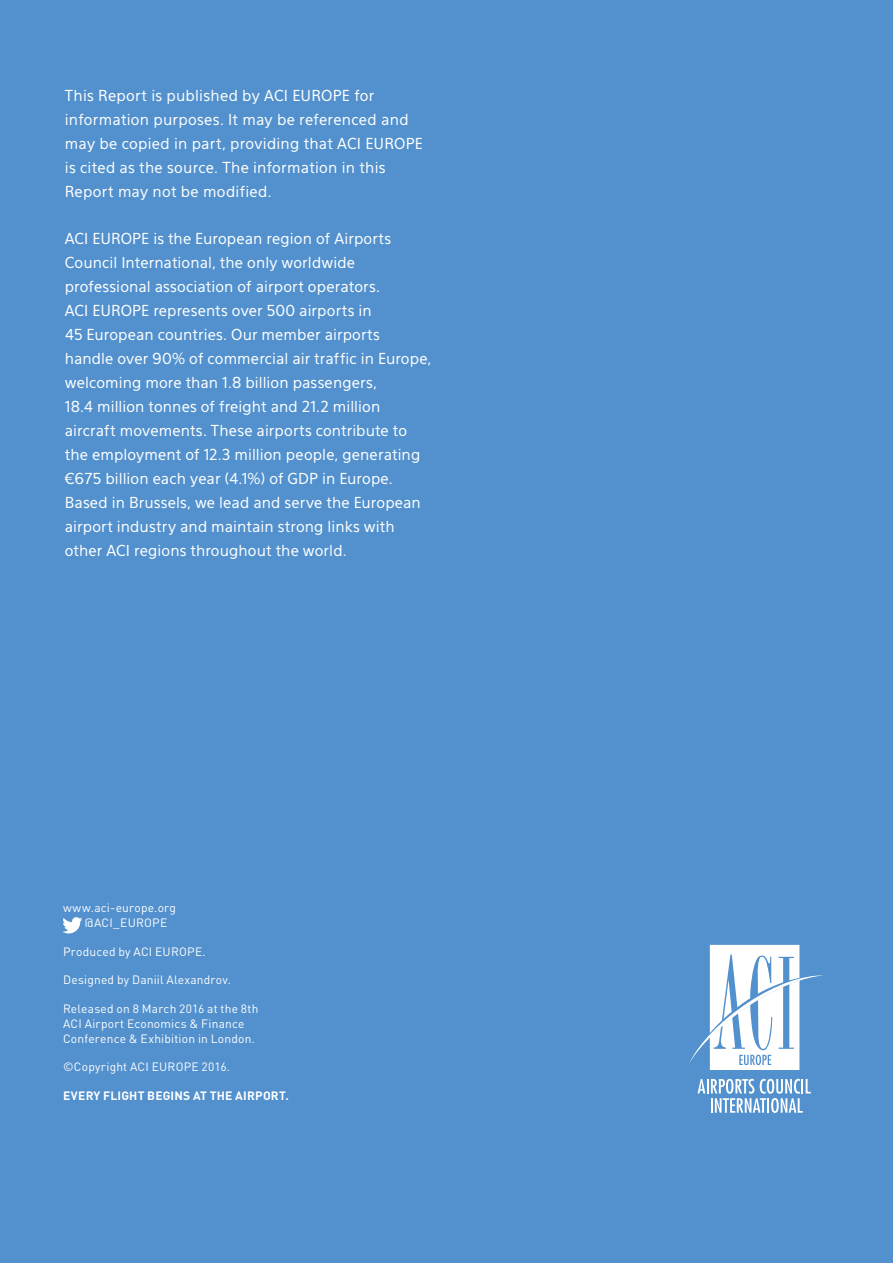
<style>
.page{position:relative;width:893px;height:1263px;background:#fff}
.page>*{position:absolute;margin:0;border:0;box-sizing:border-box;transform-origin:0 0}
.t1{font:15px/24px "Eau Sans";letter-spacing:.01em;color:#fff}
.t2{font:12px/15px "DIN Pro";letter-spacing:.015em;color:#fff}
.t3{font:700 12px "DIN Pro";letter-spacing:.02em;color:#fff}
</style>
<div class="page">
<div style="left:0;top:0;width:892px;height:1263px;background:#5291ce"></div>
<svg style="left:697px;top:1079px;width:113px;height:34px"></svg>
<svg style="left:689px;top:945px;width:134px;height:125px"></svg>
<svg style="left:62px;top:917px;width:20px;height:16px"></svg>
<p class="t1" style="left:65px;top:84px;width:360px">This Report is published by ACI EUROPE for information purposes. It may be referenced and may be copied in part, providing that ACI EUROPE is cited as the source. The information in this Report may not be modified.</p>
<p class="t1" style="left:65px;top:226px;width:368px">ACI EUROPE is the European region of Airports Council International, the only worldwide professional association of airport operators.<br>ACI EUROPE represents over 500 airports in<br>45 European countries. Our member airports handle over 90% of commercial air traffic in Europe, welcoming more than 1.8 billion passengers,<br>18.4 million tonnes of freight and 21.2 million aircraft movements. These airports contribute to the employment of 12.3 million people, generating €675 billion each year (4.1%) of GDP in Europe.<br>Based in Brussels, we lead and serve the European airport industry and maintain strong links with other ACI regions throughout the world.</p>
<p class="t2" style="left:85px;top:900px;width:93px;text-indent:-22px">www.aci-europe.org @ACI_EUROPE</p>
<p class="t2" style="left:63px;top:943px;width:144px">Produced by ACI EUROPE.</p>
<p class="t2" style="left:63px;top:972px;width:169px">Designed by Daniil Alexandrov.</p>
<p class="t2" style="left:63px;top:1000px;width:197px">Released on 8 March 2016 at the 8th<br>ACI Airport Economics &amp; Finance<br>Conference &amp; Exhibition in London.</p>
<p class="t2" style="left:63px;top:1059px;width:169px">©Copyright ACI EUROPE 2016.</p>
<p class="t3" style="left:63px;top:1087px;width:227px">EVERY FLIGHT BEGINS AT THE AIRPORT.</p>
</div>
